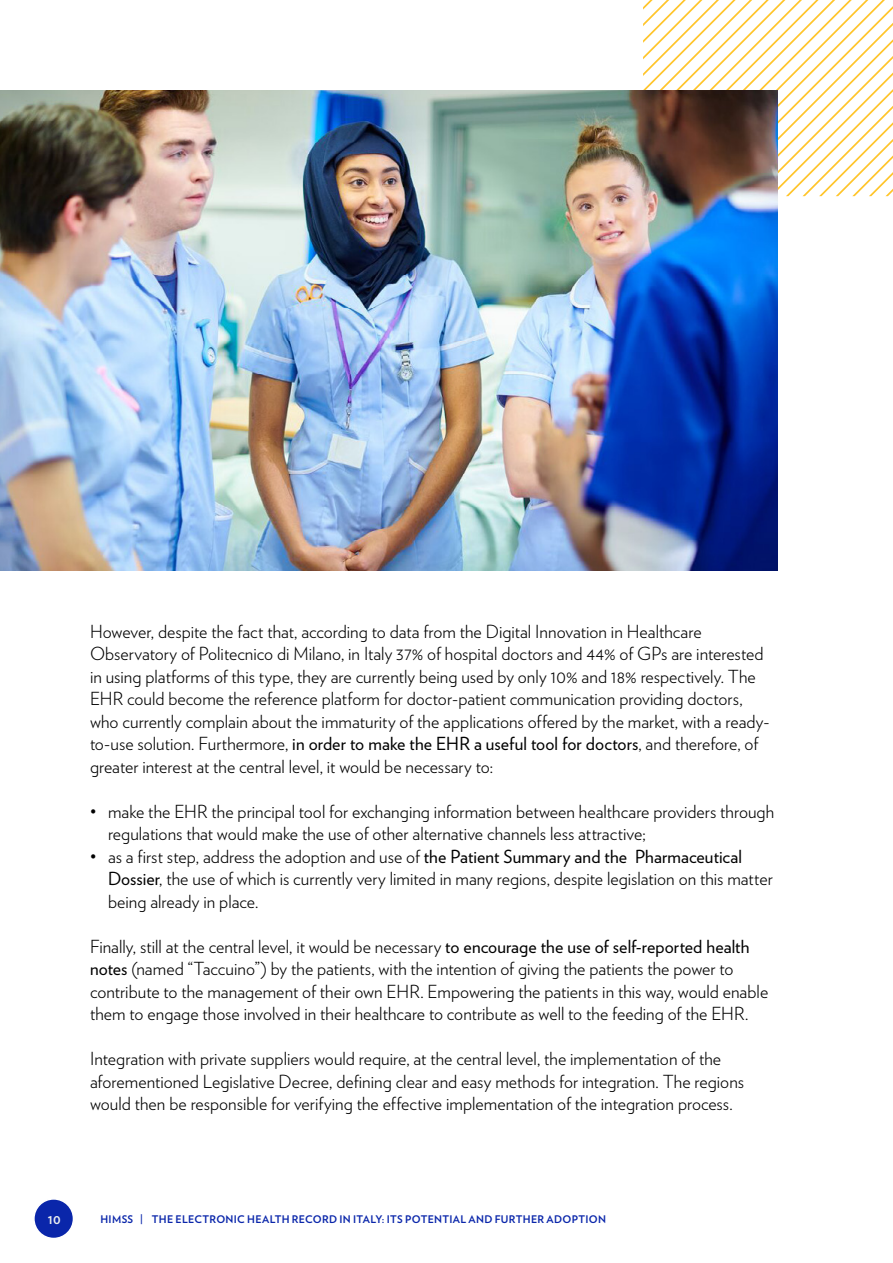
<style>
.page{position:relative;width:893px;height:1263px;background:#fff}
.page>*{position:absolute;margin:0;border:0;box-sizing:border-box;transform-origin:0 0}
.t1{font:300 18px/22.5px "Verlag";color:#000}
.t2{font:700 13.5px "Verlag";color:#eceeef}
.t3{font:700 10.5px "Verlag";letter-spacing:.03em;color:#0a26aa}
.s1{font-weight:400}
</style>
<div class="page">
<svg style="left:643px;top:0;width:250px;height:196px"></svg>
<img style="left:0;top:90px;width:778px;height:480px">
<div style="left:34px;top:1199px;width:39px;height:39px;background:#0a26aa;border-radius:50%"></div>
<div style="left:33px;top:1198px;width:41px;height:41px;border:2px solid #fff;border-radius:50%"></div>
<p class="t1" style="left:90px;top:619px;width:681px">However, despite the fact that, according to data from the Digital Innovation in Healthcare Observatory of Politecnico di Milano, in Italy 37% of hospital doctors and 44% of GPs are interested in using platforms of this type, they are currently being used by only 10% and 18% respectively. The EHR could become the reference platform for doctor-patient communication providing doctors, who currently complain about the immaturity of the applications offered by the market, with a ready&shy;to-use solution. Furthermore, <span class="s1">in order to make the EHR a useful tool for doctors</span>, and therefore, of greater interest at the central level, it would be necessary to:</p>
<p class="t1" style="left:108px;top:799px;width:668px;text-indent:-18px">• make the EHR the principal tool for exchanging information between healthcare providers through regulations that would make the use of other alternative channels less attractive;</p>
<p class="t1" style="left:108px;top:844px;width:666px;text-indent:-18px">• as a first step, address the adoption and use of <span class="s1">the Patient Summary and the Pharmaceutical<br>Dossier</span>, the use of which is currently very limited in many regions, despite legislation on this matter being already in place.</p>
<p class="t1" style="left:90px;top:934px;width:680px">Finally, still at the central level, it would be necessary <span class="s1">to encourage the use of self-reported health notes</span> (named “Taccuino”) by the patients, with the intention of giving the patients the power to contribute to the management of their own EHR. Empowering the patients in this way, would enable them to engage those involved in their healthcare to contribute as well to the feeding of the EHR.</p>
<p class="t1" style="left:90px;top:1046px;width:656px">Integration with private suppliers would require, at the central level, the implementation of the aforementioned Legislative Decree, defining clear and easy methods for integration. The regions would then be responsible for verifying the effective implementation of the integration process.</p>
<p class="t2" style="left:48px;top:1208px;width:14px">10</p>
<p class="t3" style="left:100px;top:1210px;width:507px">HIMSS | THE ELECTRONIC HEALTH RECORD IN ITALY: ITS POTENTIAL AND FURTHER ADOPTION</p>
</div>
